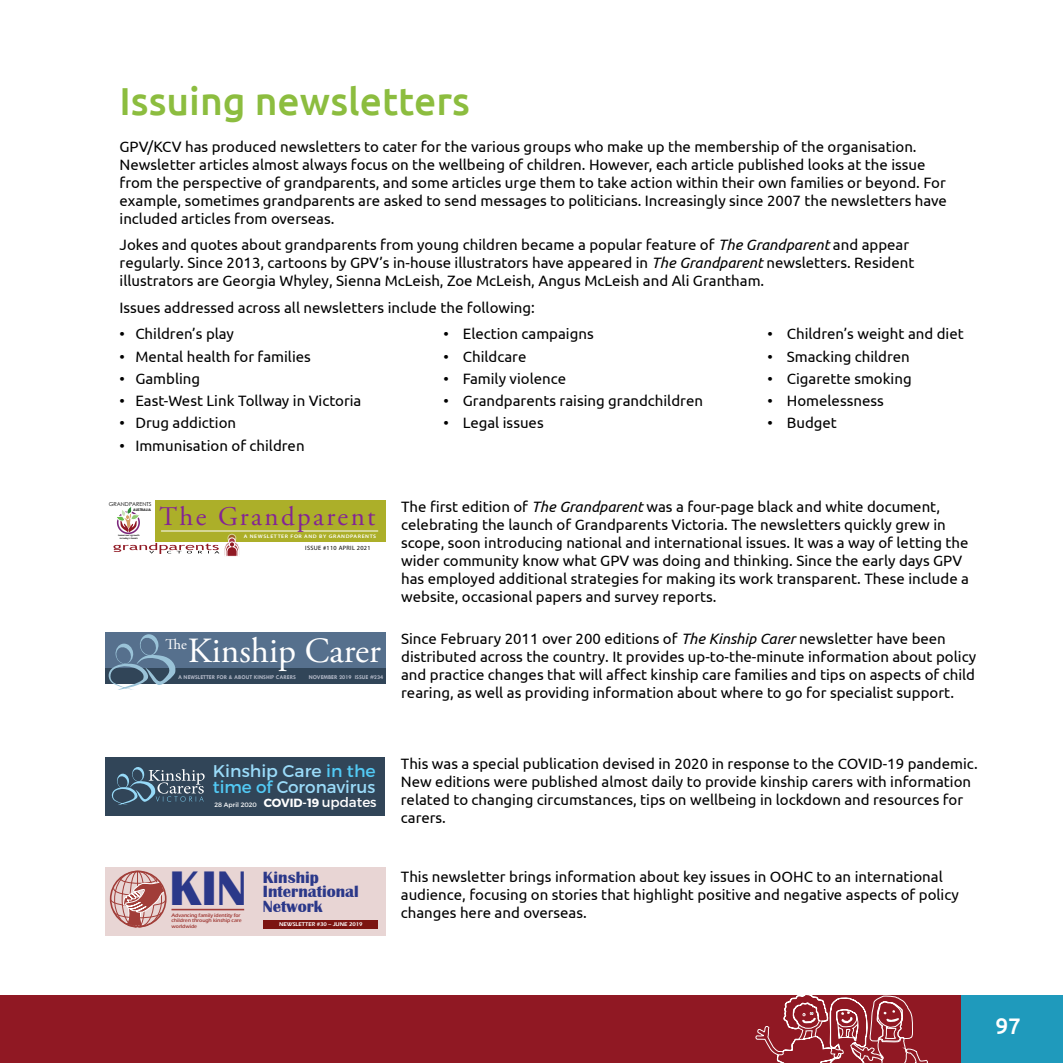
<style>
.page{position:relative;width:1063px;height:1063px;background:#fff}
.page>*{position:absolute;margin:0;border:0;box-sizing:border-box;transform-origin:0 0}
.t1{font:700 49.95px "Britannic";color:#2b3889}
.t2{font:500 39px "Ubuntu";color:#8cbd3f}
.t3{font:35.4px "Adobe Garamond Pro";color:#fff}
.t4{font:26.85px "Adobe Garamond Pro";letter-spacing:.09em;color:#842494}
.t5{font:500 22.5px "Ubuntu";color:#fff}
.t6{font:16.95px/15.3px "Montserrat";color:#9adbf9}
.t7{font:700 16.65px/14.9px "Britannic";color:#2b3889}
.t8{font:15px/18px "Ubuntu";color:#000}
.t9{font:14.7px "Adobe Garamond Pro";color:#fff}
.t10{font:6.3px "Montserrat";color:#fff}
.t11{font:6.3px "Myriad Pro";letter-spacing:.05em;color:#000}
.t12{font:700 5.85px "Tw Cen";color:#b0b6c5}
.t13{font:600 5.55px "Eras ITC";color:#fff}
.t14{font:5.4px "Century Gothic";color:#000}
.t15{font:600 5.1px/5.4px "Eras ITC";letter-spacing:-.01em;color:#a13d38}
.t16{font:600 5.1px "Myriad Pro";letter-spacing:.1em;color:#fff;scale:1.14 1}
.t17{font:700 3.45px "Century Gothic";color:#000}
.t18{font:600 2.25px/2.2px "Eras ITC";color:#000;text-align:center}
.s1{font-style:italic}
.s2{color:#52caf5}
.s3{font-weight:700;font-size:11.85px}
.s4{font-size:13.5px}
</style>
<div class="page">
<div style="left:961px;top:996px;width:102px;height:67px;background:#1f9abc"></div>
<div style="left:0;top:996px;width:961px;height:67px;background:#901823"></div>
<svg style="left:755px;top:995px;width:174px;height:68px"></svg>
<div style="left:156px;top:501px;width:230px;height:41px;background:#acaf29"></div>
<hr style="left:161px;top:531px;width:217px;height:1px;background:#fff">
<svg style="left:113px;top:506px;width:127px;height:51px"></svg>
<div style="left:105px;top:867px;width:280px;height:68px;background:#e8d5d4"></div>
<div style="left:264px;top:920px;width:114px;height:9px;background:#7c1411"></div>
<hr style="left:171px;top:909px;width:73px;height:1px;background:#a13d38">
<svg style="left:109px;top:871px;width:55px;height:56px"></svg>
<div style="left:110px;top:871px;width:57px;height:56px;border:2px solid #a13d38;border-radius:50%"></div>
<div style="left:105px;top:668px;width:281px;height:16px;background:#314558"></div>
<div style="left:105px;top:632px;width:281px;height:36px;background:#56708d"></div>
<svg style="left:108px;top:634px;width:68px;height:56px"></svg>
<div style="left:105px;top:757px;width:280px;height:59px;background:#314558"></div>
<svg style="left:111px;top:767px;width:94px;height:38px"></svg>
<h2 class="t2" style="left:120px;top:77px;width:352px">Issuing newsletters</h2>
<p class="t8" style="left:120px;top:137px;width:829px">GPV/KCV has produced newsletters to cater for the various groups who make up the membership of the organisation.<br>Newsletter articles almost always focus on the wellbeing of children. However, each article published looks at the issue from the perspective of grandparents, and some articles urge them to take action within their own families or beyond. For example, sometimes grandparents are asked to send messages to politicians. Increasingly since 2007 the newsletters have included articles from overseas.</p>
<p class="t8" style="left:120px;top:236px;width:796px">Jokes and quotes about grandparents from young children became a popular feature of <span class="s1">The Grandparent</span> and appear regularly. Since 2013, cartoons by GPV’s in-house illustrators have appeared in <span class="s1">The Grandparent</span> newsletters. Resident illustrators are Georgia Whyley, Sienna McLeish, Zoe McLeish, Angus McLeish and Ali Grantham.</p>
<p class="t8" style="left:120px;top:298px;width:417px">Issues addressed across all newsletters include the following:</p>
<p class="t8" style="left:120px;top:325px;width:116px">• Children’s play</p>
<p class="t8" style="left:444px;top:325px;width:152px">• Election campaigns</p>
<p class="t8" style="left:768px;top:325px;width:198px">• Children’s weight and diet</p>
<p class="t8" style="left:120px;top:347px;width:193px">• Mental health for families</p>
<p class="t8" style="left:444px;top:347px;width:84px">• Childcare</p>
<p class="t8" style="left:768px;top:347px;width:144px">• Smacking children</p>
<p class="t8" style="left:120px;top:369px;width:82px">• Gambling</p>
<p class="t8" style="left:444px;top:369px;width:124px">• Family violence</p>
<p class="t8" style="left:768px;top:369px;width:146px">• Cigarette smoking</p>
<p class="t8" style="left:120px;top:391px;width:243px">• East-West Link Tollway in Victoria</p>
<p class="t8" style="left:444px;top:391px;width:261px">• Grandparents raising grandchildren</p>
<p class="t8" style="left:768px;top:391px;width:118px">• Homelessness</p>
<p class="t8" style="left:120px;top:414px;width:118px">• Drug addiction</p>
<p class="t8" style="left:444px;top:414px;width:102px">• Legal issues</p>
<p class="t8" style="left:768px;top:414px;width:71px">• Budget</p>
<p class="t8" style="left:120px;top:436px;width:187px">• Immunisation of children</p>
<p class="t14" style="left:109px;top:500px;width:44px">GRANDPARENTS</p>
<p class="t18" style="left:118px;top:534px;width:23px">tomorrow’s growth in today’s hands</p>
<p class="t17" style="left:133px;top:507px;width:19px">AUSTRALIA</p>
<h3 class="t4" style="left:159px;top:500px;width:218px">The Grandparent</h3>
<p class="t16" style="left:244px;top:533px;width:118px">A NEWSLETTER FOR AND BY GRANDPARENTS</p>
<p class="t11" style="left:305px;top:544px;width:67px">ISSUE #110 APRIL 2021</p>
<p class="t9" style="left:166px;top:635px;width:23px">The</p>
<h3 class="t3" style="left:188px;top:629px;width:195px">Kinship Carer</h3>
<p class="t12" style="left:178px;top:673px;width:119px">A NEWSLETTER FOR &amp; ABOUT KINSHIP CARERS</p>
<p class="t12" style="left:309px;top:673px;width:76px">NOVEMBER 2019 ISSUE #234</p>
<p class="t8" style="left:401px;top:497px;width:569px">The first edition of <span class="s1">The Grandparent</span> was a four-page black and white document, celebrating the launch of Grandparents Victoria. The newsletters quickly grew in scope, soon introducing national and international issues. It was a way of letting the wider community know what GPV was doing and thinking. Since the early days GPV has employed additional strategies for making its work transparent. These include a website, occasional papers and survey reports.</p>
<p class="t8" style="left:401px;top:629px;width:577px">Since February 2011 over 200 editions of <span class="s1">The Kinship Carer</span> newsletter have been distributed across the country. It provides up-to-the-minute information about policy and practice changes that will affect kinship care families and tips on aspects of child rearing, as well as providing information about where to go for specialist support.</p>
<p class="t6" style="left:213px;top:764px;width:164px">Kinship Care <span class="s2">in the time of</span> Coronavirus</p>
<p class="t10" style="left:215px;top:801px;width:164px">28 April 2020 <span class="s3">COVID-19</span> <span class="s4">updates</span></p>
<h1 class="t1" style="left:169px;top:860px;width:79px">KIN</h1>
<p class="t7" style="left:263px;top:870px;width:97px">Kinship<br>International<br>Network</p>
<p class="t15" style="left:171px;top:913px;width:72px">Advancing family identity for children through kinship care worldwide</p>
<p class="t13" style="left:279px;top:921px;width:85px">NEWSLETTER #30 – JUNE 2019</p>
<p class="t8" style="left:401px;top:754px;width:578px">This was a special publication devised in 2020 in response to the COVID-19 pandemic.<br>New editions were published almost daily to provide kinship carers with information related to changing circumstances, tips on wellbeing in lockdown and resources for carers.</p>
<p class="t8" style="left:401px;top:867px;width:560px">This newsletter brings information about key issues in OOHC to an international audience, focusing on stories that highlight positive and negative aspects of policy changes here and overseas.</p>
<h3 class="t5" style="left:996px;top:1012px;width:27px">97</h3>
</div>
